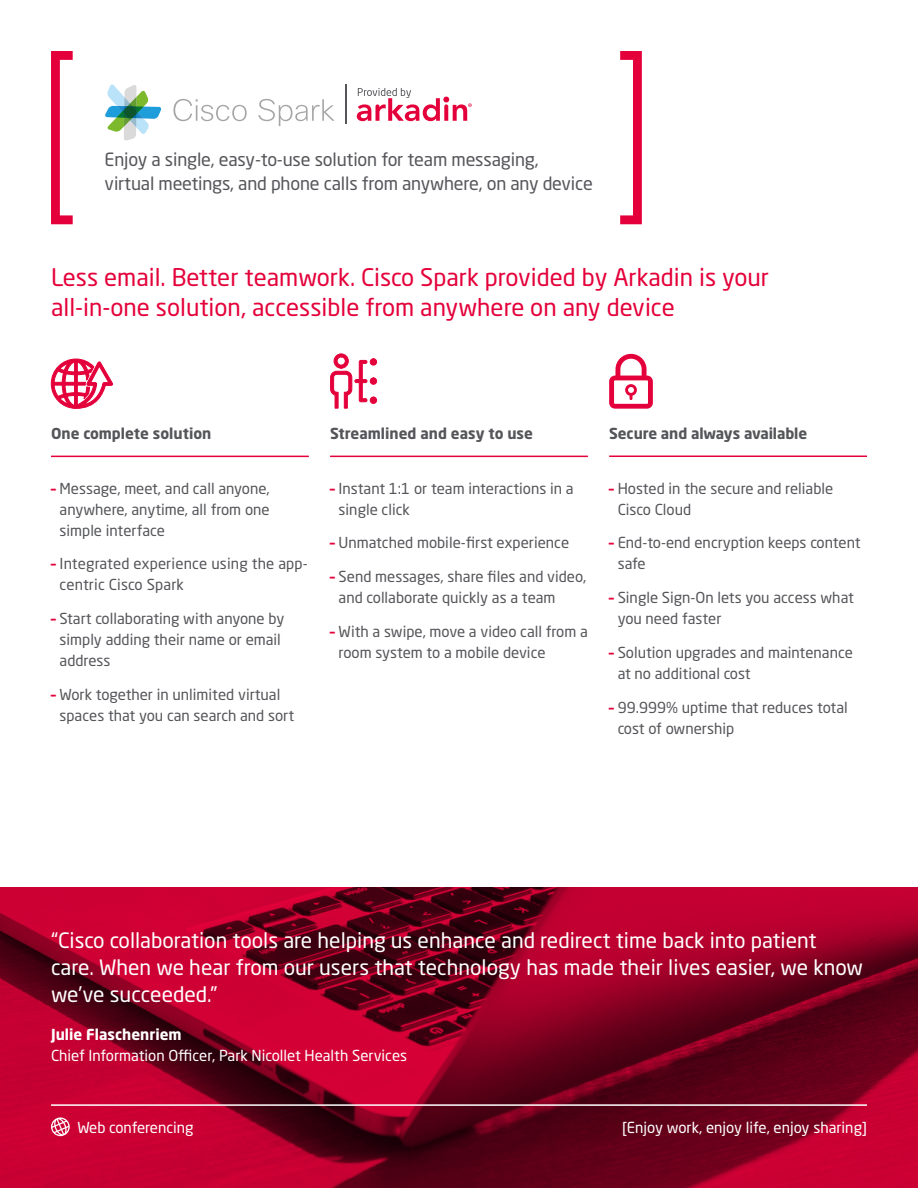
<style>
.page{position:relative;width:918px;height:1188px;background:#fff}
.page>*{position:absolute;margin:0;border:0;box-sizing:border-box;transform-origin:0 0}
.t1{font:24px/30px "Neo Sans Std";color:#e4003a}
.t2{font:21px/27px "Neo Sans Std";color:#fff}
.t3{font:18px/24px "Neo Sans Std";letter-spacing:-.01em;color:#55565a}
.t4{font:15px/21px "Neo Sans Std";color:#55565a}
.t5{font:15px "Neo Sans Std";color:#fff}
.t6{font:700 15px "Neo Sans Std";color:#55565a}
.t7{font:700 15px "Neo Sans Std";color:#fff}
.s1{font-weight:700;color:#e4003a}
</style>
<div class="page">
<div style="left:616px;top:51px;width:26px;height:173px;border:9px solid #e4003a"></div>
<div style="left:51px;top:51px;width:26px;height:173px;border:9px solid #e4003a"></div>
<hr style="left:51px;top:456px;width:258px;height:1px;background:#e4003a">
<hr style="left:330px;top:456px;width:258px;height:1px;background:#e4003a">
<hr style="left:609px;top:456px;width:258px;height:1px;background:#e4003a">
<svg style="left:609px;top:354px;width:44px;height:55px"></svg>
<div style="left:370px;top:377px;width:7px;height:8px;background:#e4003a;border:1px solid #e4003a;border-radius:50%"></div>
<div style="left:370px;top:358px;width:7px;height:8px;background:#e4003a;border:1px solid #e4003a;border-radius:50%"></div>
<div style="left:370px;top:397px;width:7px;height:7px;background:#e4003a;border:1px solid #e4003a;border-radius:50%"></div>
<svg style="left:330px;top:353px;width:38px;height:56px"></svg>
<svg style="left:51px;top:359px;width:62px;height:50px"></svg>
<svg style="left:357px;top:88px;width:115px;height:33px"></svg>
<hr style="left:345px;top:85px;width:1px;height:39px;background:#55565a">
<svg style="left:173px;top:99px;width:74px;height:22px"></svg>
<svg style="left:258px;top:99px;width:77px;height:27px"></svg>
<svg style="left:105px;top:85px;width:57px;height:55px"></svg>
<img style="left:0;top:887px;width:918px;height:301px">
<hr style="left:51px;top:1104px;width:816px;height:2px;background:#fff">
<svg style="left:51px;top:1117px;width:19px;height:19px"></svg>
<p class="t3" style="left:105px;top:147px;width:490px">Enjoy a single, easy-to-use solution for team messaging,<br>virtual meetings, and phone calls from anywhere, on any device</p>
<h1 class="t1" style="left:51px;top:262px;width:720px">Less email. Better teamwork. Cisco Spark provided by Arkadin is your all-in-one solution, accessible from anywhere on any device</h1>
<p class="t6" style="left:51px;top:423px;width:162px">One complete solution</p>
<p class="t4" style="left:60px;top:477px;width:212px;text-align:justify;text-indent:-9px"><span class="s1">–</span> Message, meet, and call anyone, anywhere, anytime, all from one simple interface</p>
<p class="t4" style="left:60px;top:553px;width:250px;text-indent:-9px"><span class="s1">–</span> Integrated experience using the app&shy;centric Cisco Spark</p>
<p class="t4" style="left:60px;top:608px;width:227px;text-indent:-9px"><span class="s1">–</span> Start collaborating with anyone by simply adding their name or email address</p>
<p class="t4" style="left:60px;top:684px;width:236px;text-indent:-9px"><span class="s1">–</span> Work together in unlimited virtual spaces that you can search and sort</p>
<p class="t6" style="left:330px;top:423px;width:204px">Streamlined and easy to use</p>
<p class="t4" style="left:339px;top:477px;width:237px;text-indent:-9px"><span class="s1">–</span> Instant 1:1 or team interactions in a single click</p>
<p class="t4" style="left:330px;top:532px;width:241px"><span class="s1">–</span> Unmatched mobile-first experience</p>
<p class="t4" style="left:339px;top:566px;width:249px;text-indent:-9px"><span class="s1">–</span> Send messages, share files and video, and collaborate quickly as a team</p>
<p class="t4" style="left:339px;top:621px;width:251px;text-indent:-9px"><span class="s1">–</span> With a swipe, move a video call from a room system to a mobile device</p>
<p class="t6" style="left:609px;top:423px;width:200px">Secure and always available</p>
<p class="t4" style="left:618px;top:477px;width:217px;text-indent:-9px"><span class="s1">–</span> Hosted in the secure and reliable<br>Cisco Cloud</p>
<p class="t4" style="left:618px;top:532px;width:244px;text-indent:-9px"><span class="s1">–</span> End-to-end encryption keeps content safe</p>
<p class="t4" style="left:618px;top:587px;width:238px;text-indent:-9px"><span class="s1">–</span> Single Sign-On lets you access what you need faster</p>
<p class="t4" style="left:618px;top:642px;width:237px;text-indent:-9px"><span class="s1">–</span> Solution upgrades and maintenance at no additional cost</p>
<p class="t4" style="left:618px;top:696px;width:232px;text-indent:-9px"><span class="s1">–</span> 99.999% uptime that reduces total cost of ownership</p>
<h2 class="t2" style="left:51px;top:926px;width:814px">“Cisco collaboration tools are helping us enhance and redirect time back into patient care. When we hear from our users that technology has made their lives easier, we know we’ve succeeded.”</h2>
<p class="t7" style="left:51px;top:1024px;width:132px">Julie Flaschenriem</p>
<p class="t5" style="left:51px;top:1046px;width:358px">Chief Information Officer, Park Nicollet Health Services</p>
<p class="t5" style="left:77px;top:1118px;width:118px">Web conferencing</p>
<p class="t5" style="left:622px;top:1118px;width:246px">[Enjoy work, enjoy life, enjoy sharing]</p>
</div>
